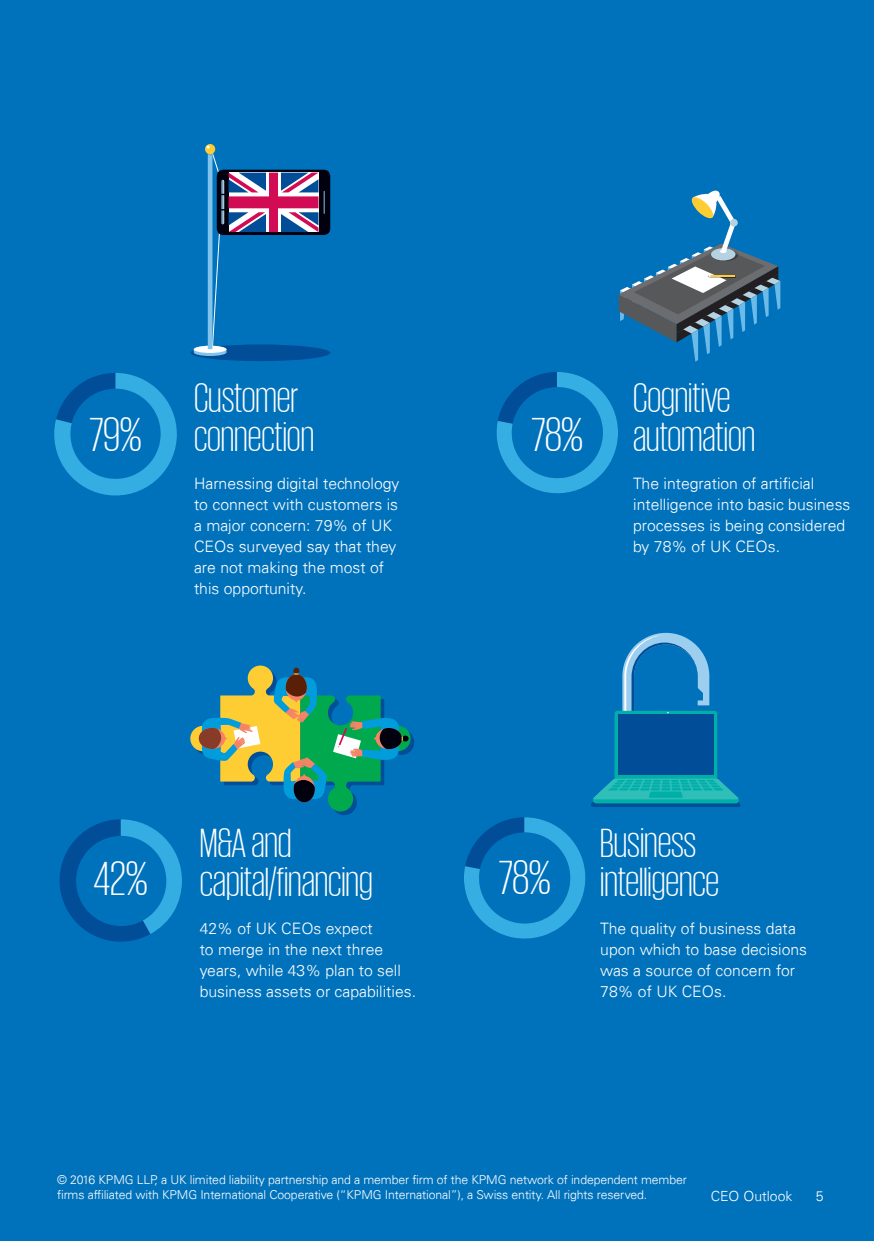
<style>
.page{position:relative;width:874px;height:1241px;background:#fff}
.page>*{position:absolute;margin:0;border:0;box-sizing:border-box;transform-origin:0 0}
.t1{font:300 49.35px "KPMG";color:#fff}
.t2{font:300 49.18px "KPMG";color:#fff}
.t3{font:300 42px/38.5px "KPMG";color:#fff}
.t4{font:300 15.75px/21px "Univers 45";color:#fff}
.t5{font:300 14px "Univers 45";color:#fff}
.t6{font:300 12.25px/14.7px "Univers 45";letter-spacing:-.01em;color:#fff}
</style>
<div class="page">
<div style="left:0;top:0;width:873px;height:1240px;background:#0072bc"></div>
<svg style="left:618px;top:190px;width:162px;height:172px"></svg>
<svg style="left:591px;top:632px;width:150px;height:174px"></svg>
<div style="left:190px;top:344px;width:140px;height:17px;background:#014d97;border-radius:50%"></div>
<div style="left:217px;top:170px;width:113px;height:65px;background:#00000f;border-radius:7px"></div>
<svg style="left:194px;top:145px;width:130px;height:211px"></svg>
<svg style="left:190px;top:665px;width:224px;height:150px"></svg>
<svg style="left:59px;top:819px;width:123px;height:123px"></svg>
<div style="left:76px;top:835px;width:90px;height:90px;background:#0072bc;border-radius:50%"></div>
<svg style="left:496px;top:372px;width:121px;height:121px"></svg>
<svg style="left:464px;top:817px;width:121px;height:121px"></svg>
<svg style="left:54px;top:373px;width:123px;height:122px"></svg>
<div style="left:70px;top:388px;width:90px;height:91px;background:#0072bc;border-radius:50%"></div>
<h2 class="t2" style="left:89px;top:410px;width:54px">79%</h2>
<h3 class="t3" style="left:194px;top:378px;width:121px">Customer connection</h3>
<p class="t4" style="left:194px;top:473px;width:207px">Harnessing digital technology to connect with customers is a major concern: 79% of UK<br>CEOs surveyed say that they are not making the most of this opportunity.</p>
<h2 class="t2" style="left:531px;top:410px;width:53px">78%</h2>
<h3 class="t3" style="left:633px;top:378px;width:123px">Cognitive automation</h3>
<p class="t4" style="left:633px;top:473px;width:219px">The integration of artificial intelligence into basic business processes is being considered by 78% of UK CEOs.</p>
<h2 class="t2" style="left:94px;top:854px;width:56px">42%</h2>
<h3 class="t3" style="left:200px;top:822px;width:174px">M&amp;A and capital/financing</h3>
<p class="t4" style="left:200px;top:917px;width:218px">42% of UK CEOs expect<br>to merge in the next three years, while 43% plan to sell business assets or capabilities.</p>
<h1 class="t1" style="left:498px;top:853px;width:53px">78%</h1>
<h3 class="t3" style="left:600px;top:822px;width:120px">Business intelligence</h3>
<p class="t4" style="left:600px;top:917px;width:208px">The quality of business data upon which to base decisions was a source of concern for<br>78% of UK CEOs.</p>
<p class="t6" style="left:57px;top:1171px;width:631px">© 2016 KPMG LLP, a UK limited liability partnership and a member firm of the KPMG network of independent member firms affiliated with KPMG International Cooperative (“KPMG International”), a Swiss entity. All rights reserved.</p>
<p class="t5" style="left:710px;top:1186px;width:83px">CEO Outlook</p>
<p class="t5" style="left:815px;top:1186px;width:9px">5</p>
</div>
